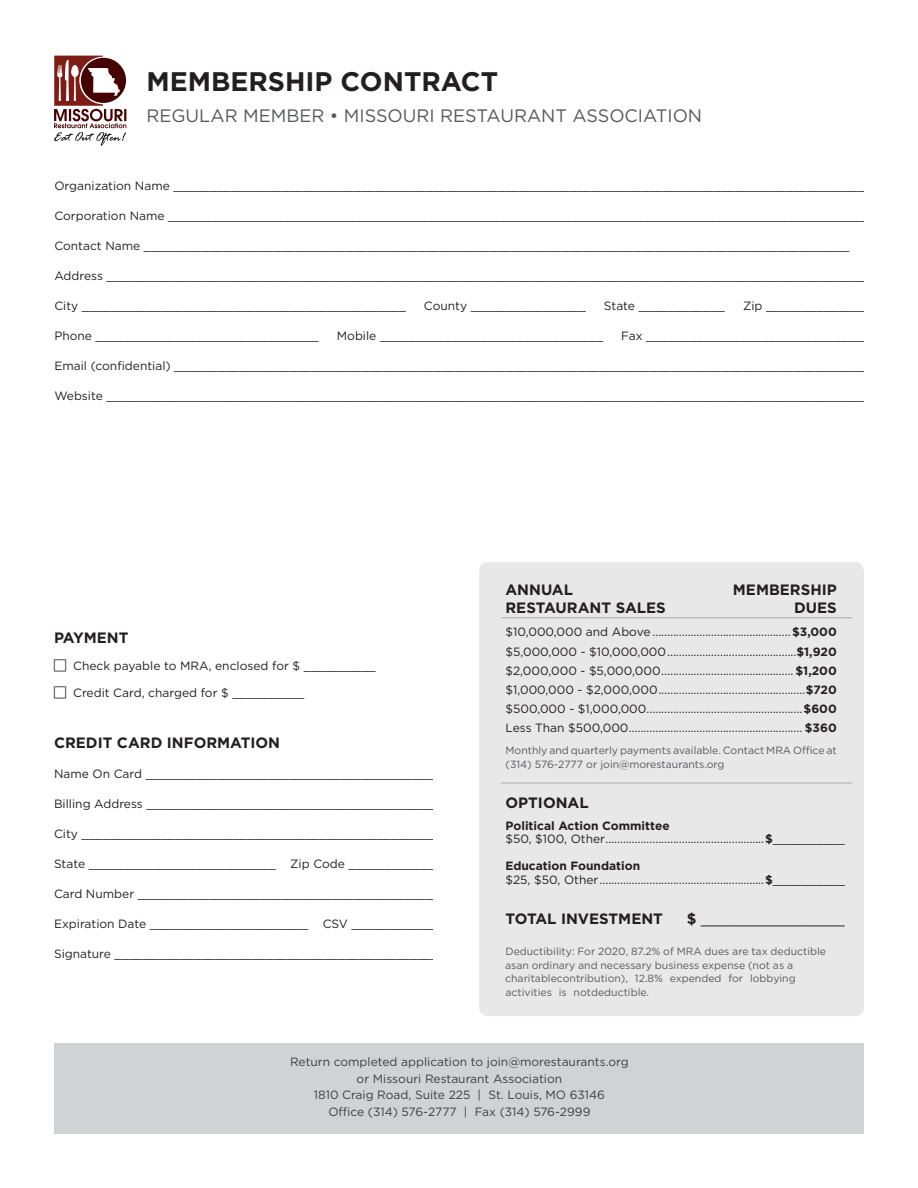
<style>
.page{position:relative;width:918px;height:1188px;background:#fff}
.page>*{position:absolute;margin:0;border:0;box-sizing:border-box;transform-origin:0 0}
.t1{font:700 26.85px "Gotham";color:#231f20}
.t2{font:18px "Gotham";color:#57585a}
.t3{font:700 15px/18px "Gotham";color:#231f20;text-align:right}
.t4{font:15px "Gotham";color:#231f20}
.t5{font:12px/19.2px "Gotham";color:#231f20}
.t6{font:12px/16.5px "Gotham";color:#3e3e3f;text-align:center}
.t7{font:10.5px/13.5px "Gotham";color:#59595b}
.t8{font:10.5px/13.5px "Gotham";color:#57585a}
.s1{font-weight:700}
</style>
<div class="page">
<svg style="left:54px;top:56px;width:72px;height:90px"></svg>
<div style="left:54px;top:1043px;width:810px;height:91px;background:#d1d2d4"></div>
<div style="left:479px;top:562px;width:385px;height:454px;background:#e8e8e9;border-radius:9px"></div>
<hr style="left:501px;top:617px;width:351px;height:1px;background:#a8a9ad">
<hr style="left:501px;top:783px;width:351px;height:1px;background:#a8a9ad">
<h1 class="t1" style="left:146px;top:64px;width:353px">MEMBERSHIP CONTRACT</h1>
<h2 class="t2" style="left:146px;top:104px;width:557px">REGULAR MEMBER • MISSOURI RESTAURANT ASSOCIATION</h2>
<p class="t5" style="left:54px;top:176px;width:819px">Organization Name _________________________________________________________________________________________________</p>
<p class="t5" style="left:54px;top:206px;width:814px">Corporation Name _________________________________________________________________________________________________</p>
<p class="t5" style="left:54px;top:236px;width:797px">Contact Name __________________________________________________________________________________________________</p>
<p class="t5" style="left:54px;top:266px;width:817px">Address __________________________________________________________________________________________________________</p>
<p class="t5" style="left:54px;top:296px;width:353px">City _____________________________________________</p>
<p class="t5" style="left:424px;top:296px;width:164px">County ________________</p>
<p class="t5" style="left:604px;top:296px;width:123px">State ____________</p>
<p class="t5" style="left:743px;top:296px;width:125px">Zip ______________</p>
<p class="t5" style="left:54px;top:326px;width:266px">Phone _______________________________</p>
<p class="t5" style="left:337px;top:326px;width:268px">Mobile _______________________________</p>
<p class="t5" style="left:621px;top:326px;width:250px">Fax _______________________________</p>
<p class="t5" style="left:54px;top:356px;width:820px">Email (confidential) _________________________________________________________________________________________________</p>
<p class="t5" style="left:54px;top:386px;width:817px">Website __________________________________________________________________________________________________________</p>
<p class="t3" style="left:54px;top:629px;width:76px">PAYMENT</p>
<p class="t5" style="left:73px;top:656px;width:304px">Check payable to MRA, enclosed for $ __________</p>
<p class="t5" style="left:73px;top:683px;width:233px">Credit Card, charged for $ __________</p>
<p class="t3" style="left:54px;top:734px;width:228px">CREDIT CARD INFORMATION</p>
<p class="t5" style="left:54px;top:764px;width:396px">Name On Card __________________________________________</p>
<p class="t5" style="left:54px;top:794px;width:396px">Billing Address __________________________________________</p>
<p class="t5" style="left:54px;top:824px;width:396px">City ___________________________________________________</p>
<p class="t5" style="left:54px;top:854px;width:390px">State __________________________ Zip Code _____________</p>
<p class="t5" style="left:54px;top:884px;width:395px">Card Number ___________________________________________</p>
<p class="t5" style="left:54px;top:914px;width:385px">Expiration Date ______________________ CSV ____________</p>
<p class="t5" style="left:54px;top:944px;width:393px">Signature ______________________________________________</p>
<p class="t3" style="left:505px;top:581px;width:162px;text-align:left">ANNUAL<br>RESTAURANT SALES</p>
<p class="t3" style="left:733px;top:581px;width:105px">MEMBERSHIP<br>DUES</p>
<p class="t5" style="left:505px;top:622px;width:333px;text-align:justify">$10,000,000 and Above ...............................................<span class="s1">$3,000 </span>$5,000,000 - $10,000,000............................................<span class="s1">$1,920 </span>$2,000,000 - $5,000,000............................................. <span class="s1">$1,200 </span>$1,000,000 - $2,000,000..................................................<span class="s1">$720 </span>$500,000 - $1,000,000.....................................................<span class="s1">$600<br></span>Less Than $500,000........................................................... <span class="s1">$360</span></p>
<p class="t8" style="left:505px;top:744px;width:333px">Monthly and quarterly payments available. Contact MRA Office at (314) 576-2777 or join@morestaurants.org</p>
<p class="t3" style="left:505px;top:794px;width:85px">OPTIONAL</p>
<p class="t5" style="left:505px;top:818px;width:341px;line-height:13.5px"><span class="s1">Political Action Committee<br></span>$50, $100, Other......................................................<span class="s1">$</span>__________</p>
<p class="t5" style="left:505px;top:859px;width:341px;line-height:13.5px"><span class="s1">Education Foundation<br></span>$25, $50, Other........................................................<span class="s1">$</span>__________</p>
<p class="t3" style="left:505px;top:910px;width:159px">TOTAL INVESTMENT</p>
<p class="t4" style="left:687px;top:909px;width:160px"><span class="s1">$</span> ________________</p>
<p class="t7" style="left:505px;top:945px;width:323px">Deductibility: For 2020, 87.2% of MRA dues are tax deductible asan ordinary and necessary business expense (not as a charitablecontribution), 12.8% expended for lobbying activities is notdeductible.</p>
<p class="t6" style="left:290px;top:1053px;width:340px">Return completed application to join@morestaurants.org or Missouri Restaurant Association<br>1810 Craig Road, Suite 225 | St. Louis, MO 63146<br>Office (314) 576-2777 | Fax (314) 576-2999</p>
</div>
